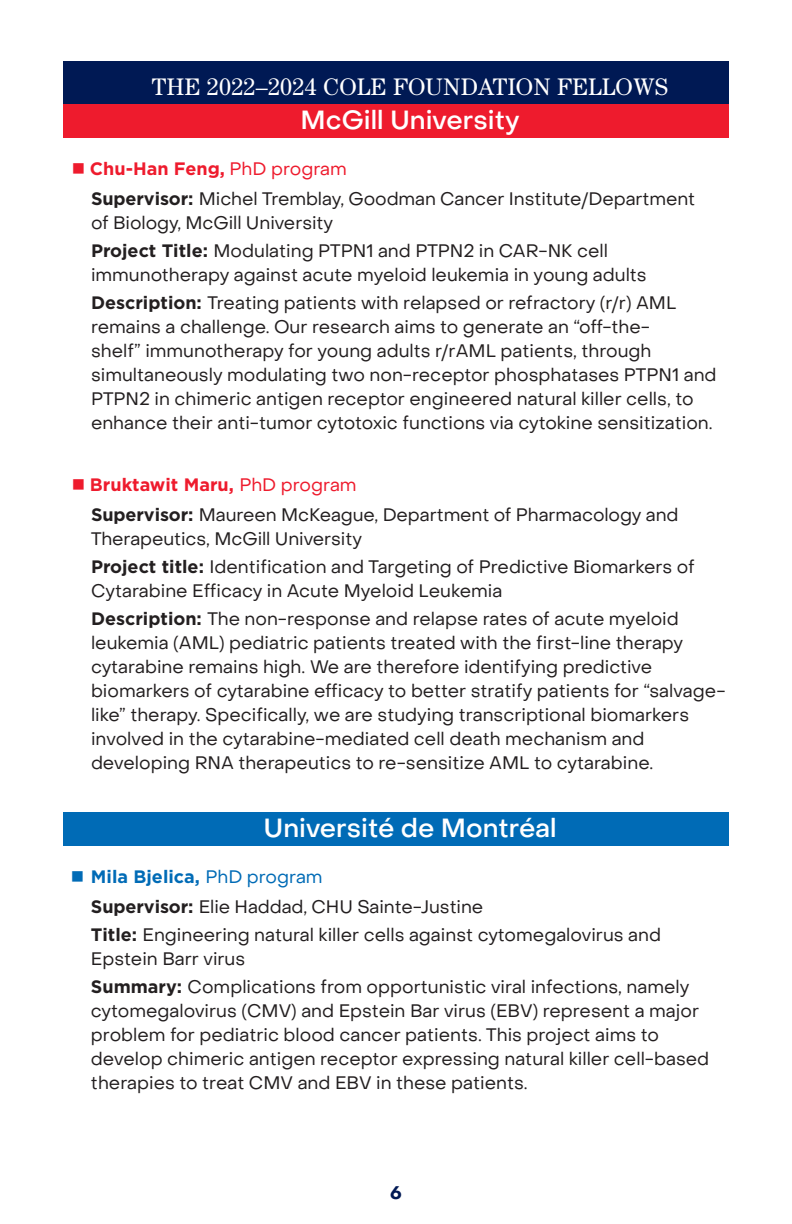
<style>
.page{position:relative;width:792px;height:1224px;background:#fff}
.page>*{position:absolute;margin:0;border:0;box-sizing:border-box;transform-origin:0 0}
.t1{font:500 26px "PP Object Sans";color:#fff}
.t2{font:24px "Century Std";letter-spacing:.01em;color:#fff}
.t3{font:18px/24px "PP Object Sans";color:#231f20}
.t4{font:700 18px "Gotham HTF";color:#ee1b2d}
.t5{font:700 18px "Gotham HTF";color:#006bb6}
.t6{font:700 18px "PP Object Sans";color:#001954}
.s1{font-family:"PP Object Sans";font-weight:400}
.s2{font-family:"Gotham HTF";font-weight:700}
</style>
<div class="page">
<div style="left:63px;top:61px;width:666px;height:56px;background:#001954"></div>
<div style="left:63px;top:105px;width:666px;height:33px;background:#ee1b2d"></div>
<div style="left:63px;top:813px;width:666px;height:33px;background:#006bb6"></div>
<h2 class="t2" style="left:152px;top:73px;width:518px">THE 2022–2024 COLE FOUNDATION FELLOWS</h2>
<h1 class="t1" style="left:301px;top:104px;width:220px">McGill University</h1>
<p class="t4" style="left:90px;top:158px;width:258px">Chu-Han Feng, <span class="s1">PhD program</span></p>
<p class="t3" style="left:91px;top:187px;width:606px"><span class="s2">Supervisor:</span> Michel Tremblay, Goodman Cancer Institute/Department of Biology, McGill University</p>
<p class="t3" style="left:91px;top:239px;width:557px"><span class="s2">Project Title:</span> Modulating PTPN1 and PTPN2 in CAR-NK cell immunotherapy against acute myeloid leukemia in young adults</p>
<p class="t3" style="left:91px;top:291px;width:627px"><span class="s2">Description:</span> Treating patients with relapsed or refractory (r/r) AML remains a challenge. Our research aims to generate an “off-the-<br>shelf” immunotherapy for young adults r/rAML patients, through simultaneously modulating two non-receptor phosphatases PTPN1 and PTPN2 in chimeric antigen receptor engineered natural killer cells, to enhance their anti-tumor cytotoxic functions via cytokine sensitization.</p>
<p class="t4" style="left:90px;top:474px;width:268px">Bruktawit Maru, <span class="s1">PhD program</span></p>
<p class="t3" style="left:91px;top:503px;width:589px"><span class="s2">Supervisor:</span> Maureen McKeague, Department of Pharmacology and<br>Therapeutics, McGill University</p>
<p class="t3" style="left:91px;top:555px;width:605px"><span class="s2">Project title:</span> Identification and Targeting of Predictive Biomarkers of<br>Cytarabine Efficacy in Acute Myeloid Leukemia</p>
<p class="t3" style="left:91px;top:607px;width:636px"><span class="s2">Description:</span> The non-response and relapse rates of acute myeloid leukemia (AML) pediatric patients treated with the first-line therapy cytarabine remains high. We are therefore identifying predictive biomarkers of cytarabine efficacy to better stratify patients for “salvage&shy;like” therapy. Specifically, we are studying transcriptional biomarkers involved in the cytarabine-mediated cell death mechanism and developing RNA therapeutics to re-sensitize AML to cytarabine.</p>
<h1 class="t1" style="left:263px;top:812px;width:295px">Université de Montréal</h1>
<p class="t5" style="left:91px;top:866px;width:233px">Mila Bjelica, <span class="s1">PhD program</span></p>
<p class="t3" style="left:91px;top:893px;width:572px;line-height:28px"><span class="s2">Supervisor:</span> Elie Haddad, CHU Sainte-Justine<br><span class="s2">Title:</span> Engineering natural killer cells against cytomegalovirus and</p>
<p class="t3" style="left:91px;top:945px;width:600px;line-height:28px">Epstein Barr virus<br><span class="s2">Summary:</span> Complications from opportunistic viral infections, namely</p>
<p class="t3" style="left:91px;top:999px;width:620px">cytomegalovirus (CMV) and Epstein Bar virus (EBV) represent a major problem for pediatric blood cancer patients. This project aims to develop chimeric antigen receptor expressing natural killer cell-based therapies to treat CMV and EBV in these patients.</p>
<p class="t6" style="left:390px;top:1182px;width:13px">6</p>
</div>
